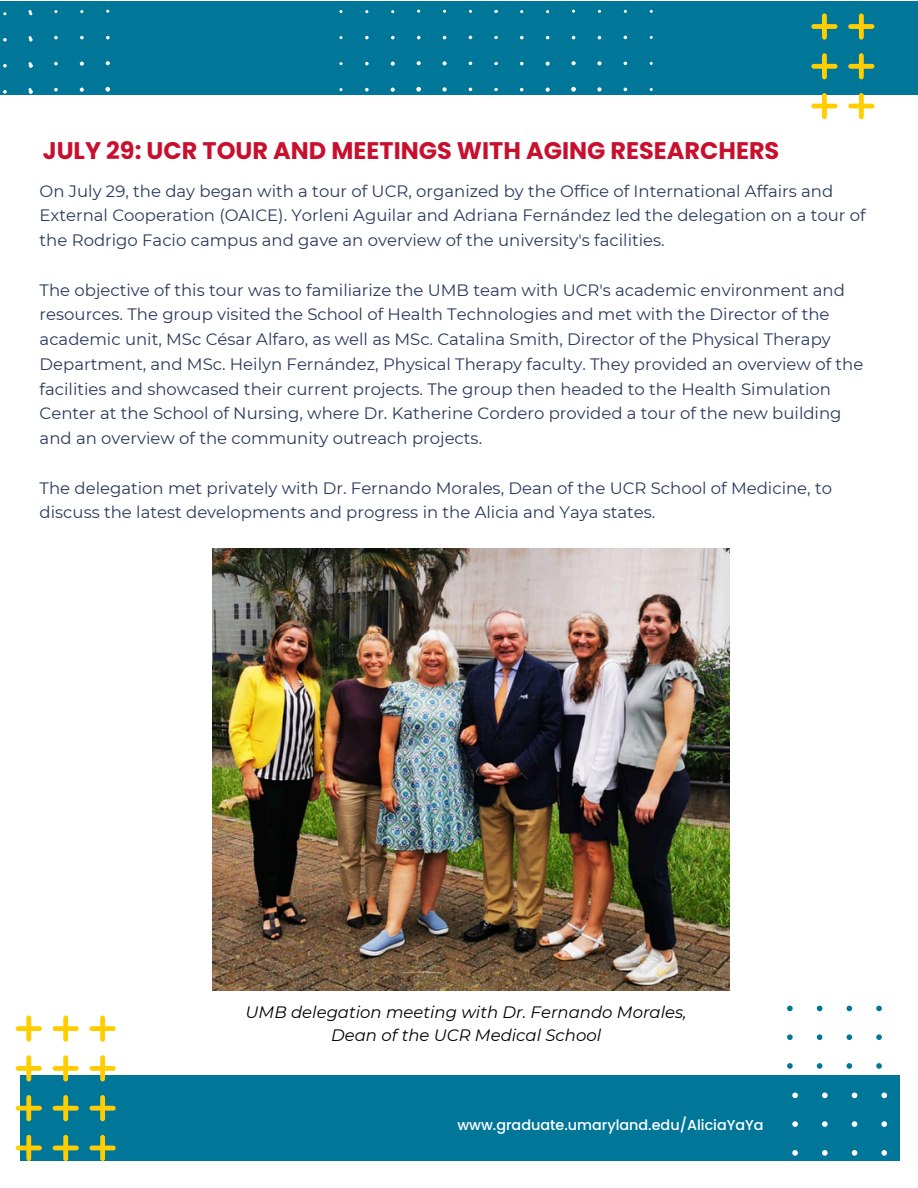
<style>
.page{position:relative;width:918px;height:1188px;background:#fff}
.page>*{position:absolute;margin:0;border:0;box-sizing:border-box;transform-origin:0 0}
.t1{font:700 24px "Poppins";color:#c8102e}
.t2{font:16.5px/24.8px "Montserrat";color:#2b395d}
.t3{font:italic 16.5px/22.5px "Montserrat";color:#000;text-align:center}
.t4{font:500 14.4px "Poppins";color:#fff}
</style>
<div class="page">
<div style="left:20px;top:1075px;width:880px;height:86px;background:#007698"></div>
<div style="left:0;top:1px;width:918px;height:93px;background:#007698"></div>
<svg style="left:811px;top:13px;width:68px;height:106px"></svg>
<svg style="left:339px;top:10px;width:314px;height:85px"></svg>
<svg style="left:0;top:10px;width:129px;height:85px"></svg>
<svg style="left:787px;top:1005px;width:95px;height:64px"></svg>
<svg style="left:15px;top:1016px;width:100px;height:145px"></svg>
<svg style="left:792px;top:1093px;width:96px;height:62px"></svg>
<img style="left:212px;top:549px;width:518px;height:442px">
<p class="t1" style="left:43px;top:133px;width:738px">JULY 29: UCR TOUR AND MEETINGS WITH AGING RESEARCHERS</p>
<p class="t2" style="left:40px;top:178px;width:828px">On July 29, the day began with a tour of UCR, organized by the Office of International Affairs and<br>External Cooperation (OAICE). Yorleni Aguilar and Adriana Fernández led the delegation on a tour of the Rodrigo Facio campus and gave an overview of the university's facilities.</p>
<p class="t2" style="left:40px;top:277px;width:825px">The objective of this tour was to familiarize the UMB team with UCR's academic environment and resources. The group visited the School of Health Technologies and met with the Director of the academic unit, MSc César Alfaro, as well as MSc. Catalina Smith, Director of the Physical Therapy Department, and MSc. Heilyn Fernández, Physical Therapy faculty. They provided an overview of the facilities and showcased their current projects. The group then headed to the Health Simulation Center at the School of Nursing, where Dr. Katherine Cordero provided a tour of the new building and an overview of the community outreach projects.</p>
<p class="t2" style="left:40px;top:475px;width:794px">The delegation met privately with Dr. Fernando Morales, Dean of the UCR School of Medicine, to discuss the latest developments and progress in the Alicia and Yaya states.</p>
<p class="t3" style="left:246px;top:1001px;width:443px">UMB delegation meeting with Dr. Fernando Morales,<br>Dean of the UCR Medical School</p>
<p class="t4" style="left:457px;top:1115px;width:308px">www.graduate.umaryland.edu/AliciaYaYa</p>
</div>
